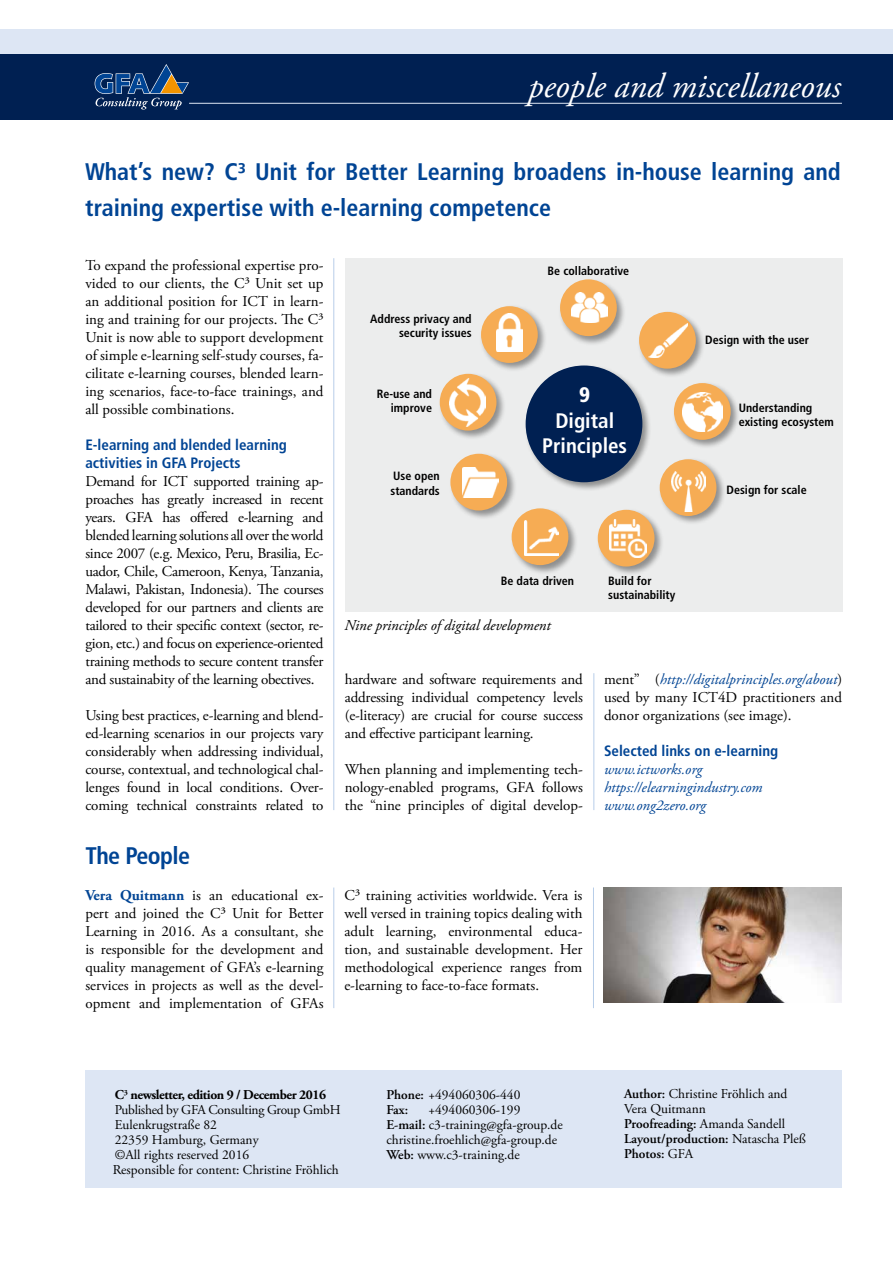
<style>
.page{position:relative;width:893px;height:1263px;background:#fff}
.page>*{position:absolute;margin:0;border:0;box-sizing:border-box;transform-origin:0 0}
.t1{font:italic 34.5px "Adobe Garamond Pro";color:#fff}
.t2{font:700 condensed 24px/36px "Frutiger LT Std";color:#004494}
.t3{font:700 condensed 24px "Frutiger LT Std";letter-spacing:-.025em;color:#004494}
.t4{font:700 condensed 21px/25.2px "Frutiger LT Std";color:#fff;text-align:center}
.t5{font:900 condensed 21px "Frutiger LT Pro";color:#fff}
.t6{font:15px/18px "Adobe Garamond Pro";color:#000;text-align:justify}
.t7{font:700 condensed 15px/18px "Frutiger LT Std";color:#004494}
.t8{font:italic 15px/18px "Adobe Garamond Pro";color:#004494}
.t9{font:italic 15px "Adobe Garamond Pro";letter-spacing:-.005em;color:#000}
.t10{font:13.5px/15px "Adobe Garamond Pro";color:#000}
.t11{font:700 condensed 12px/14.4px "Frutiger LT Std";color:#000}
.s1{font-weight:700;color:#004494}
.s2{font-style:italic;color:#004494}
.s3{font-weight:700}
.s4{font-weight:600}
</style>
<div class="page">
<div style="left:0;top:54px;width:893px;height:66px;background:#002052"></div>
<div style="left:0;top:30px;width:893px;height:24px;background:#dde6f4"></div>
<img style="left:604px;top:887px;width:238px;height:116px">
<svg style="left:95px;top:64px;width:94px;height:45px"></svg>
<hr style="left:189px;top:103px;width:653px;height:1px;background:#dde6f4">
<div style="left:85px;top:1070px;width:757px;height:118px;background:#dde6f4"></div>
<hr style="left:593px;top:673px;width:1px;height:137px;background:#b8cee9">
<hr style="left:333px;top:258px;width:1px;height:552px;background:#b8cee9">
<hr style="left:333px;top:887px;width:1px;height:121px;background:#b8cee9">
<hr style="left:593px;top:887px;width:1px;height:121px;background:#b8cee9">
<div style="left:345px;top:258px;width:497px;height:354px;background:#eceded"></div>
<div style="left:524px;top:364px;width:128px;height:128px;background:#000;opacity:.4"></div>
<div style="left:526px;top:365px;width:116px;height:117px;background:#002052;border-radius:50%"></div>
<div style="left:637px;top:310px;width:68px;height:68px;background:#000;opacity:.4"></div>
<div style="left:639px;top:312px;width:57px;height:57px;background:#f6ac54;border-radius:50%"></div>
<div style="left:658px;top:458px;width:68px;height:68px;background:#000;opacity:.4"></div>
<div style="left:660px;top:459px;width:56px;height:57px;background:#f6ac54;border-radius:50%"></div>
<div style="left:596px;top:508px;width:68px;height:68px;background:#000;opacity:.4"></div>
<div style="left:598px;top:510px;width:56px;height:56px;background:#f6ac54;border-radius:50%"></div>
<div style="left:510px;top:507px;width:68px;height:68px;background:#000;opacity:.4"></div>
<div style="left:512px;top:508px;width:56px;height:57px;background:#f6ac54;border-radius:50%"></div>
<div style="left:672px;top:381px;width:68px;height:68px;background:#000;opacity:.4"></div>
<div style="left:674px;top:383px;width:57px;height:57px;background:#f6ac54;border-radius:50%"></div>
<div style="left:449px;top:452px;width:68px;height:68px;background:#000;opacity:.4"></div>
<div style="left:450px;top:454px;width:57px;height:56px;background:#f6ac54;border-radius:50%"></div>
<div style="left:438px;top:372px;width:68px;height:68px;background:#000;opacity:.4"></div>
<div style="left:440px;top:374px;width:56px;height:57px;background:#f6ac54;border-radius:50%"></div>
<div style="left:479px;top:305px;width:68px;height:68px;background:#000;opacity:.4"></div>
<div style="left:481px;top:306px;width:57px;height:57px;background:#f6ac54;border-radius:50%"></div>
<div style="left:558px;top:278px;width:68px;height:68px;background:#000;opacity:.4"></div>
<div style="left:560px;top:279px;width:57px;height:57px;background:#f6ac54;border-radius:50%"></div>
<img style="left:609px;top:519px;width:38px;height:38px">
<img style="left:571px;top:292px;width:36px;height:31px">
<img style="left:496px;top:314px;width:26px;height:38px">
<img style="left:524px;top:521px;width:34px;height:34px">
<img style="left:463px;top:468px;width:36px;height:29px">
<img style="left:449px;top:378px;width:37px;height:48px">
<img style="left:649px;top:324px;width:39px;height:34px">
<img style="left:683px;top:392px;width:39px;height:40px">
<img style="left:671px;top:471px;width:34px;height:40px">
<h1 class="t1" style="left:528px;top:66px;width:314px">people and miscellaneous</h1>
<h2 class="t2" style="left:85px;top:154px;width:757px">What’s new? C³ Unit for Better Learning broadens in-house learning and training expertise with e-learning competence</h2>
<p class="t6" style="left:85px;top:257px;width:240px">To expand the professional expertise pro&shy;vided to our clients, the C³ Unit set up an additional position for ICT in learn&shy;ing and training for our projects. The C³<br>Unit is now able to support development of simple e-learning self-study courses, fa&shy;cilitate e-learning courses, blended learn&shy;ing scenarios, face-to-face trainings, and all possible combinations.</p>
<p class="t7" style="left:85px;top:436px;width:203px">E-learning and blended learning activities in GFA Projects</p>
<p class="t6" style="left:85px;top:473px;width:240px">Demand for ICT supported training ap&shy;proaches has greatly increased in recent years. GFA has offered e-learning and blended learning solutions all over the world since 2007 (e.g. Mexico, Peru, Brasilia, Ec&shy;uador, Chile, Cameroon, Kenya, Tanzania, Malawi, Pakistan, Indonesia). The courses developed for our partners and clients are tailored to their specific context (sector, re&shy;gion, etc.) and focus on experience-oriented training methods to secure content transfer and sustainabity of the learning obectives.</p>
<p class="t6" style="left:85px;top:707px;width:240px">Using best practices, e-learning and blend&shy;ed-learning scenarios in our projects vary considerably when addressing individual, course, contextual, and technological chal&shy;lenges found in local conditions. Over&shy;coming technical constraints related to</p>
<h2 class="t3" style="left:85px;top:841px;width:106px">The People</h2>
<p class="t6" style="left:85px;top:887px;width:240px"><span class="s1">Vera Quitmann</span> is an educational ex&shy;pert and joined the C³ Unit for Better Learning in 2016. As a consultant, she is responsible for the development and quality management of GFA’s e-learning services in projects as well as the devel&shy;opment and implementation of GFAs</p>
<p class="t11" style="left:370px;top:311px;width:103px;text-align:right">Address privacy and security issues</p>
<p class="t11" style="left:377px;top:386px;width:57px;text-align:right">Re-use and improve</p>
<p class="t11" style="left:390px;top:469px;width:51px">Use open standards</p>
<p class="t11" style="left:548px;top:264px;width:83px">Be collaborative</p>
<h3 class="t5" style="left:579px;top:382px;width:12px">9</h3>
<h3 class="t4" style="left:542px;top:408px;width:86px">Digital<br>Principles</h3>
<p class="t11" style="left:705px;top:332px;width:105px">Design with the user</p>
<p class="t11" style="left:739px;top:400px;width:97px">Understanding existing ecosystem</p>
<p class="t11" style="left:726px;top:482px;width:82px">Design for scale</p>
<p class="t11" style="left:501px;top:573px;width:75px">Be data driven</p>
<p class="t9" style="left:345px;top:616px;width:208px">Nine principles of digital development</p>
<p class="t11" style="left:608px;top:573px;width:69px">Build for sustainability</p>
<p class="t6" style="left:345px;top:671px;width:240px">hardware and software requirements and addressing individual competency levels (e-literacy) are crucial for course success and effective participant learning.</p>
<p class="t6" style="left:345px;top:761px;width:240px">When planning and implementing tech&shy;nology-enabled programs, GFA follows the “nine principles of digital develop-</p>
<p class="t6" style="left:604px;top:671px;width:240px">ment” (<span class="s2">http://digitalprinciples.org/about</span>) used by many ICT4D practitioners and donor organizations (see image).</p>
<p class="t7" style="left:604px;top:742px;width:176px">Selected links on e-learning</p>
<p class="t8" style="left:604px;top:761px;width:160px">www.ictworks.org https://elearningindustry.com www.ong2zero.org</p>
<p class="t6" style="left:344px;top:887px;width:240px">C³ training activities worldwide. Vera is well versed in training topics dealing with adult learning, environmental educa&shy;tion, and sustainable development. Her methodological experience ranges from e-learning to face-to-face formats.</p>
<p class="t10" style="left:113px;top:1088px;width:229px"><span class="s3">C</span><sup>3</sup> <span class="s3">newsletter, edition 9 / December 2016<br></span>Published by GFA Consulting Group GmbH<br>Eulenkrugstraße 82<br>22359 Hamburg, Germany<br>©All rights reserved 2016<br>Responsible for content: Christine Fröhlich</p>
<p class="t10" style="left:386px;top:1088px;width:136px"><span class="s4">Phone:</span> +494060306-440<br><span class="s4">Fax:</span></p>
<p class="t10" style="left:386px;top:1103px;width:178px;text-indent:42px">+494060306-199<br><span class="s4">E-mail:</span> c3-training@gfa-group.de christine.froehlich@gfa-group.de<br><span class="s4">Web:</span> www.c3-training.de</p>
<p class="t10" style="left:624px;top:1087px;width:183px"><span class="s4">Author:</span> Christine Fröhlich and<br>Vera Quitmann<br><span class="s4">Proofreading:</span> Amanda Sandell<br><span class="s4">Layout/production:</span> Natascha Pleß<br><span class="s4">Photos:</span> GFA</p>
</div>
